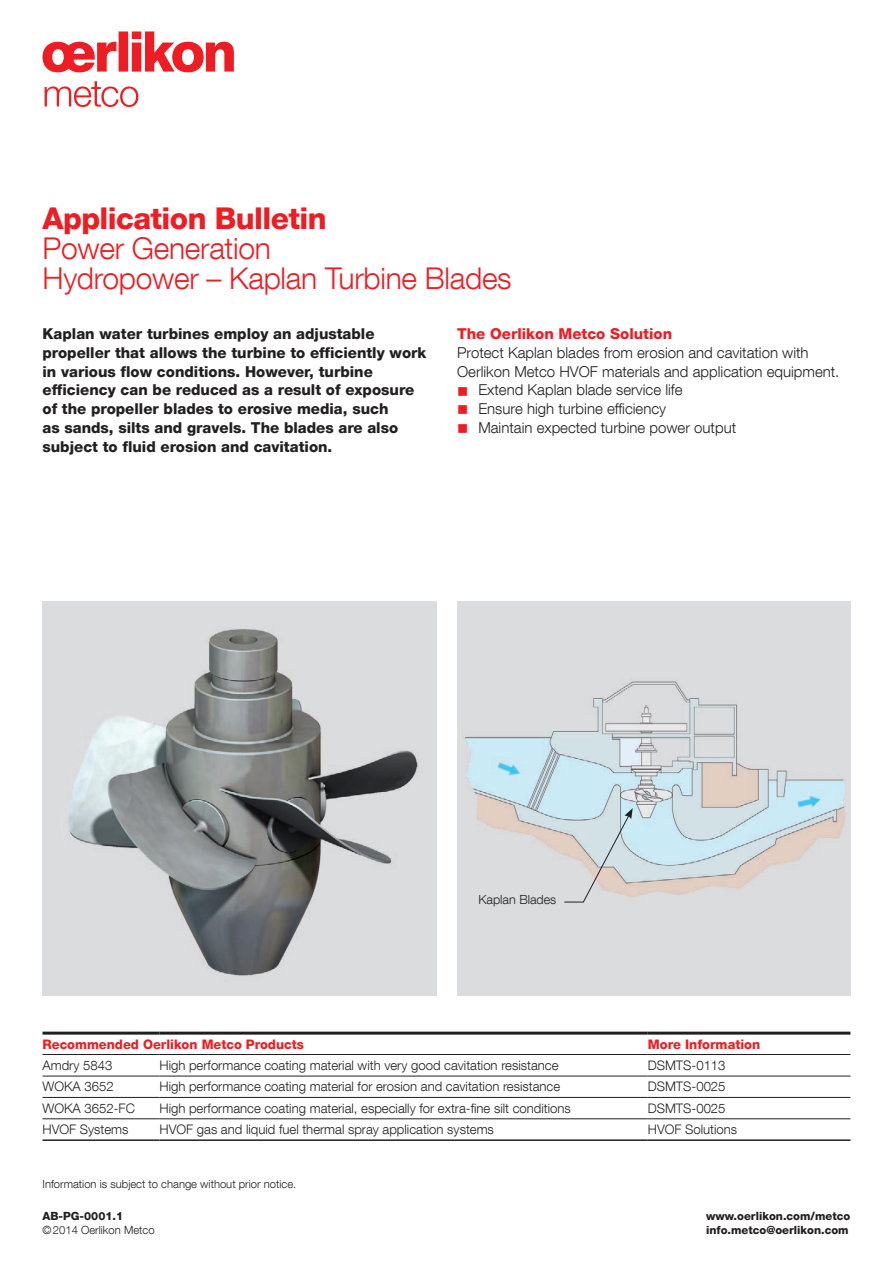
<style>
.page{position:relative;width:893px;height:1263px;background:#fff}
.page>*{position:absolute;margin:0;border:0;box-sizing:border-box;transform-origin:0 0}
.t1{font:300 30px/30px "Helvetica Neue LT Com";letter-spacing:-.01em;color:#ee1d23}
.t2{font:800 30px "Helvetica Neue LT Com";letter-spacing:-.02em;color:#ee1d23}
.t3{font:800 15px/18.8px "Helvetica Neue LT Com";color:#231f20}
.t4{font:300 15px/18.8px "Helvetica Neue LT Com";color:#231f20}
.t5{font:800 15px "Helvetica Neue LT Com";color:#ee1d23}
.t6{font:300 13.2px "Helvetica Neue LT Com";color:#231f20}
.t7{font:800 13.2px "Helvetica Neue LT Com";color:#ee1d23}
.t8{font:300 12.6px "Helvetica Neue LT Com";color:#231f20}
.t9{font:300 11.25px "Helvetica Neue LT Com";color:#231f20}
.t10{font:800 11.25px/14.1px "Helvetica Neue LT Com";color:#231f20}
.s1{color:#ee1d23}
</style>
<div class="page">
<svg style="left:43px;top:31px;width:191px;height:41px"></svg>
<svg style="left:45px;top:81px;width:93px;height:26px"></svg>
<hr style="left:43px;top:1076px;width:116px;height:1px;background:#231f20">
<hr style="left:159px;top:1076px;width:489px;height:1px;background:#231f20">
<hr style="left:648px;top:1076px;width:202px;height:1px;background:#231f20">
<hr style="left:43px;top:1097px;width:116px;height:1px;background:#231f20">
<hr style="left:159px;top:1097px;width:489px;height:1px;background:#231f20">
<hr style="left:648px;top:1097px;width:202px;height:1px;background:#231f20">
<hr style="left:43px;top:1118px;width:116px;height:1px;background:#231f20">
<hr style="left:159px;top:1118px;width:489px;height:1px;background:#231f20">
<hr style="left:648px;top:1118px;width:202px;height:1px;background:#231f20">
<hr style="left:43px;top:1032px;width:116px;height:3px;background:#231f20">
<hr style="left:159px;top:1032px;width:489px;height:3px;background:#231f20">
<hr style="left:648px;top:1032px;width:202px;height:3px;background:#231f20">
<hr style="left:43px;top:1054px;width:116px;height:1px;background:#231f20">
<hr style="left:159px;top:1054px;width:489px;height:1px;background:#231f20">
<hr style="left:648px;top:1054px;width:202px;height:1px;background:#231f20">
<hr style="left:43px;top:1139px;width:116px;height:2px;background:#231f20">
<hr style="left:159px;top:1139px;width:489px;height:2px;background:#231f20">
<hr style="left:648px;top:1139px;width:202px;height:2px;background:#231f20">
<img style="left:457px;top:602px;width:394px;height:393px">
<img style="left:43px;top:602px;width:393px;height:393px">
<svg style="left:563px;top:808px;width:70px;height:95px;background:#cfd5d7"></svg>
<h1 class="t2" style="left:43px;top:201px;width:286px">Application Bulletin</h1>
<h1 class="t1" style="left:43px;top:233px;width:471px">Power Generation<br>Hydropower – Kaplan Turbine Blades</h1>
<p class="t3" style="left:43px;top:324px;width:385px">Kaplan water turbines employ an adjustable propeller that allows the turbine to efficiently work in various flow conditions. However, turbine efficiency can be reduced as a result of exposure of the propeller blades to erosive media, such<br>as sands, silts and gravels. The blades are also subject to fluid erosion and cavitation.</p>
<p class="t5" style="left:457px;top:325px;width:217px">The Oerlikon Metco Solution</p>
<p class="t4" style="left:457px;top:343px;width:384px">Protect Kaplan blades from erosion and cavitation with<br>Oerlikon Metco HVOF materials and application equipment.</p>
<p class="t4" style="left:457px;top:380px;width:227px"><span class="s1">■</span> Extend Kaplan blade service life</p>
<p class="t4" style="left:457px;top:399px;width:211px"><span class="s1">■</span> Ensure high turbine efficiency</p>
<p class="t4" style="left:457px;top:418px;width:281px"><span class="s1">■</span> Maintain expected turbine power output</p>
<p class="t8" style="left:478px;top:892px;width:79px">Kaplan Blades</p>
<p class="t7" style="left:43px;top:1036px;width:263px">Recommended Oerlikon Metco Products</p>
<p class="t7" style="left:648px;top:1036px;width:114px">More Information</p>
<p class="t6" style="left:43px;top:1057px;width:71px">Amdry 5843</p>
<p class="t6" style="left:159px;top:1057px;width:400px">High performance coating material with very good cavitation resistance</p>
<p class="t6" style="left:648px;top:1057px;width:79px">DSMTS-0113</p>
<p class="t6" style="left:43px;top:1079px;width:73px">WOKA 3652</p>
<p class="t6" style="left:159px;top:1079px;width:402px">High performance coating material for erosion and cavitation resistance</p>
<p class="t6" style="left:648px;top:1079px;width:79px">DSMTS-0025</p>
<p class="t6" style="left:43px;top:1100px;width:94px">WOKA 3652-FC</p>
<p class="t6" style="left:159px;top:1100px;width:413px">High performance coating material, especially for extra-fine silt conditions</p>
<p class="t6" style="left:648px;top:1100px;width:79px">DSMTS-0025</p>
<p class="t6" style="left:43px;top:1121px;width:88px">HVOF Systems</p>
<p class="t6" style="left:159px;top:1121px;width:336px">HVOF gas and liquid fuel thermal spray application systems</p>
<p class="t6" style="left:648px;top:1121px;width:91px">HVOF Solutions</p>
<p class="t9" style="left:43px;top:1177px;width:255px">Information is subject to change without prior notice.</p>
<p class="t10" style="left:43px;top:1208px;width:82px">AB-PG-0001.1</p>
<p class="t9" style="left:43px;top:1223px;width:114px">©2014 Oerlikon Metco</p>
<p class="t10" style="left:843px;top:1222px;width:9px">1</p>
<p class="t10" style="left:706px;top:1208px;width:146px">www.oerlikon.com/metco info.metco@oerlikon.com</p>
</div>
